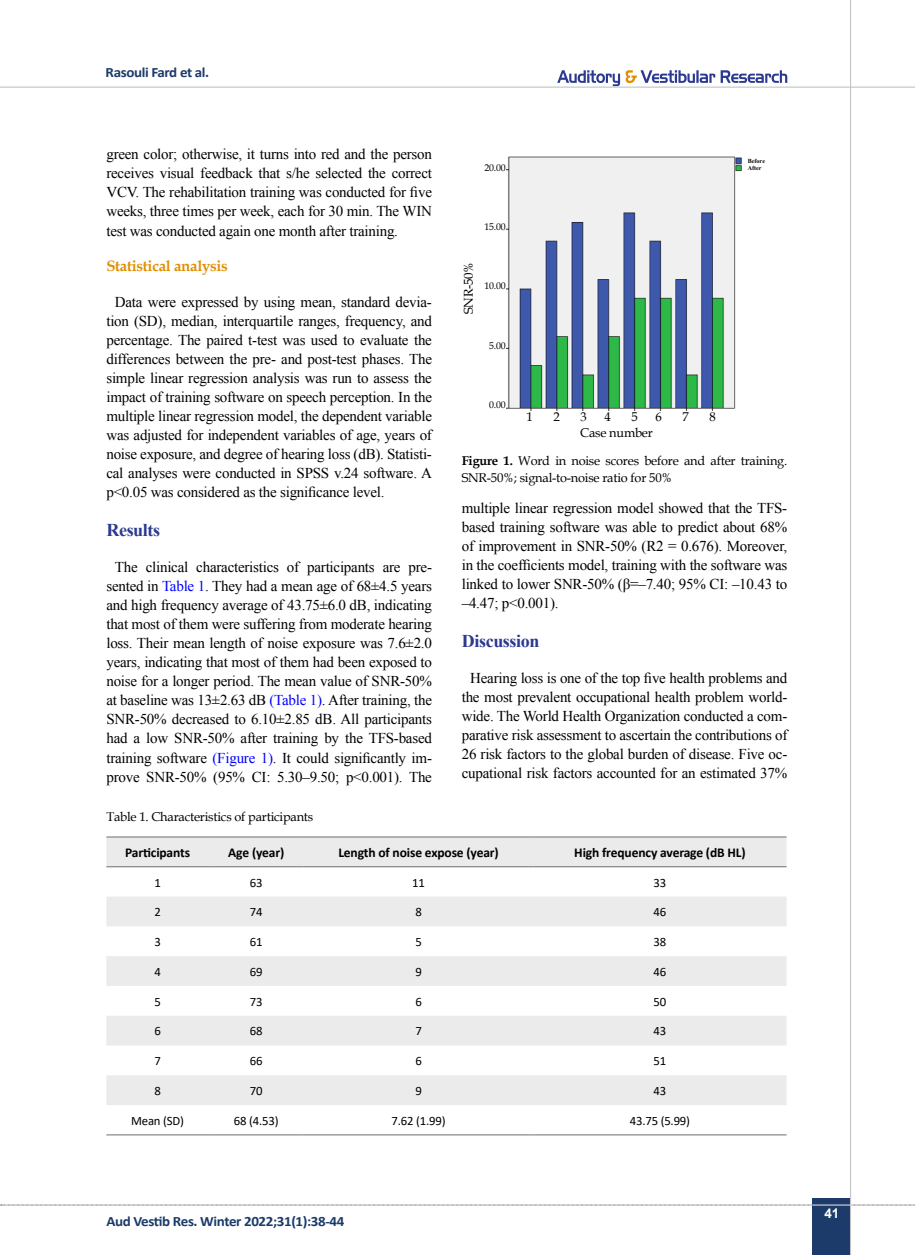
<style>
.page{position:relative;width:915px;height:1255px;background:#fff}
.page>*{position:absolute;margin:0;border:0;box-sizing:border-box;transform-origin:0 0}
.t1{font:700 18px "Times New Roman";letter-spacing:-.02em;color:#2b3990}
.t2{font:15px/19px "Times New Roman";letter-spacing:-.015em;color:#000;text-align:justify}
.t3{font:700 15px "Book Antiqua";letter-spacing:-.02em;color:#e18f00}
.t4{font:700 14.25px "Calibri";letter-spacing:-.025em;color:#1d3b6a;scale:1.05 1}
.t5{font:700 13.5px "Calibri";letter-spacing:-.01em;color:#000}
.t6{font:700 13.5px "Arial";color:#fff}
.t7{font:12.75px/16.5px "Book Antiqua";letter-spacing:-.015em;color:#000}
.t8{font:12.75px "Calibri";letter-spacing:-.015em;color:#000}
.t9{font:9.75px "Book Antiqua";letter-spacing:-.015em;color:#000}
.t10{font:700 8.4px "Times New Roman";color:#000}
.t11{font:700 6.15px/7.1px "Times New Roman";color:#000}
.s1{color:#00f}
.s2{font-weight:700}
</style>
<div class="page">
<svg style="left:557px;top:70px;width:230px;height:16px"></svg>
<svg style="left:1px;top:1204px;width:914px;height:1px"></svg>
<div style="left:812px;top:1198px;width:38px;height:56px;background:#1d3b6a"></div>
<hr style="left:849px;top:0;width:1px;height:1254px;background:#c2c4c6">
<hr style="left:0;top:87px;width:914px;height:1px;background:#c2c4c6">
<hr style="left:812px;top:1204px;width:38px;height:1px;background:#ebebec">
<svg style="left:106px;top:837px;width:680px;height:268px;fill:#ebebec"></svg>
<hr style="left:106px;top:836px;width:103px;height:1px;background:#6d6e71">
<hr style="left:209px;top:836px;width:94px;height:1px;background:#6d6e71">
<hr style="left:303px;top:836px;width:230px;height:1px;background:#6d6e71">
<hr style="left:533px;top:836px;width:253px;height:1px;background:#6d6e71">
<hr style="left:106px;top:866px;width:103px;height:1px;background:#6d6e71">
<hr style="left:209px;top:866px;width:94px;height:1px;background:#6d6e71">
<hr style="left:303px;top:866px;width:230px;height:1px;background:#6d6e71">
<hr style="left:533px;top:866px;width:253px;height:1px;background:#6d6e71">
<hr style="left:106px;top:1134px;width:103px;height:1px;background:#6d6e71">
<hr style="left:209px;top:1134px;width:94px;height:1px;background:#6d6e71">
<hr style="left:303px;top:1134px;width:230px;height:1px;background:#6d6e71">
<hr style="left:533px;top:1134px;width:253px;height:1px;background:#6d6e71">
<img style="left:506px;top:156px;width:236px;height:254px">
<p class="t4" style="left:106px;top:62px;width:100px">Rasouli Fard et al.</p>
<p class="t2" style="left:106px;top:144px;width:327px">green color; otherwise, it turns into red and the person receives visual feedback that s/he selected the correct VCV. The rehabilitation training was conducted for five weeks, three times per week, each for 30 min. The WIN test was conducted again one month after training.</p>
<p class="t3" style="left:106px;top:255px;width:123px">Statistical analysis</p>
<p class="t2" style="left:106px;top:291px;width:327px;text-indent:9px">Data were expressed by using mean, standard devia&shy;tion (SD), median, interquartile ranges, frequency, and percentage. The paired t-test was used to evaluate the differences between the pre- and post-test phases. The simple linear regression analysis was run to assess the impact of training software on speech perception. In the multiple linear regression model, the dependent variable was adjusted for independent variables of age, years of noise exposure, and degree of hearing loss (dB). Statisti&shy;cal analyses were conducted in SPSS v.24 software. A p&lt;0.05 was considered as the significance level.</p>
<p class="t1" style="left:106px;top:517px;width:55px">Results</p>
<p class="t2" style="left:106px;top:557px;width:327px;text-align:center">The clinical characteristics of participants are pre&shy;sented in <span class="s1">Table 1</span>. They had a mean age of 68±4.5 years and high frequency average of 43.75±6.0 dB, indicating that most of them were suffering from moderate hearing loss. Their mean length of noise exposure was 7.6±2.0 years, indicating that most of them had been exposed to noise for a longer period. The mean value of SNR-50% at baseline was 13±2.63 dB <span class="s1">(Table 1)</span>. After training, the SNR-50% decreased to 6.10±2.85 dB. All participants had a low SNR-50% after training by the TFS-based training software <span class="s1">(Figure 1)</span>. It could significantly im&shy;prove SNR-50% (95% CI: 5.30–9.50; p&lt;0.001). The</p>
<p class="t9" style="left:484px;top:161px;width:23px">20.00</p>
<p class="t9" style="left:484px;top:220px;width:23px">15.00</p>
<p class="t7" style="left:459px;top:314px;width:54px;rotate:-90deg">SNR-50%</p>
<p class="t9" style="left:484px;top:279px;width:23px">10.00</p>
<p class="t9" style="left:489px;top:338px;width:18px">5.00</p>
<p class="t9" style="left:489px;top:398px;width:18px">0.00</p>
<p class="t7" style="left:526px;top:408px;width:8px">1</p>
<p class="t7" style="left:553px;top:408px;width:8px">2</p>
<p class="t7" style="left:580px;top:408px;width:8px">3</p>
<p class="t7" style="left:604px;top:408px;width:8px">4</p>
<p class="t7" style="left:631px;top:408px;width:8px">5</p>
<p class="t7" style="left:655px;top:408px;width:8px">6</p>
<p class="t7" style="left:682px;top:408px;width:8px">7</p>
<p class="t7" style="left:709px;top:408px;width:8px">8</p>
<p class="t11" style="left:747px;top:157px;width:19px">Before<br>After</p>
<p class="t10" style="left:598px;top:423px;width:49px">Case number</p>
<p class="t7" style="left:461px;top:452px;width:327px"><span class="s2">Figure 1.</span> Word in noise scores before and after training.<br>SNR-50%; signal-to-noise ratio for 50%</p>
<p class="t7" style="left:580px;top:424px;width:74px">Case number</p>
<p class="t2" style="left:461px;top:498px;width:327px">multiple linear regression model showed that the TFS&shy;based training software was able to predict about 68% of improvement in SNR-50% (R2 = 0.676). Moreover, in the coefficients model, training with the software was linked to lower SNR-50% (β=–7.40; 95% CI: –10.43 to –4.47; p&lt;0.001).</p>
<p class="t1" style="left:461px;top:628px;width:79px">Discussion</p>
<p class="t2" style="left:461px;top:668px;width:327px;text-align:center">Hearing loss is one of the top five health problems and the most prevalent occupational health problem world&shy;wide. The World Health Organization conducted a com&shy;parative risk assessment to ascertain the contributions of 26 risk factors to the global burden of disease. Five oc&shy;cupational risk factors accounted for an estimated 37%</p>
<p class="t7" style="left:106px;top:808px;width:208px">Table 1. Characteristics of participants</p>
<p class="t5" style="left:125px;top:842px;width:67px">Participants</p>
<p class="t5" style="left:228px;top:842px;width:57px">Age (year)</p>
<p class="t5" style="left:338px;top:842px;width:162px">Length of noise expose (year)</p>
<p class="t5" style="left:574px;top:842px;width:173px">High frequency average (dB HL)</p>
<p class="t8" style="left:154px;top:873px;width:8px">1</p>
<p class="t8" style="left:250px;top:873px;width:14px">63</p>
<p class="t8" style="left:412px;top:873px;width:14px">11</p>
<p class="t8" style="left:653px;top:873px;width:14px">33</p>
<p class="t8" style="left:154px;top:903px;width:8px">2</p>
<p class="t8" style="left:250px;top:903px;width:14px">74</p>
<p class="t8" style="left:415px;top:903px;width:8px">8</p>
<p class="t8" style="left:653px;top:903px;width:14px">46</p>
<p class="t8" style="left:154px;top:932px;width:8px">3</p>
<p class="t8" style="left:250px;top:932px;width:14px">61</p>
<p class="t8" style="left:415px;top:932px;width:8px">5</p>
<p class="t8" style="left:653px;top:932px;width:14px">38</p>
<p class="t8" style="left:154px;top:962px;width:8px">4</p>
<p class="t8" style="left:250px;top:962px;width:14px">69</p>
<p class="t8" style="left:415px;top:962px;width:8px">9</p>
<p class="t8" style="left:653px;top:962px;width:14px">46</p>
<p class="t8" style="left:154px;top:992px;width:8px">5</p>
<p class="t8" style="left:250px;top:992px;width:14px">73</p>
<p class="t8" style="left:415px;top:992px;width:8px">6</p>
<p class="t8" style="left:653px;top:992px;width:14px">50</p>
<p class="t8" style="left:154px;top:1022px;width:8px">6</p>
<p class="t8" style="left:250px;top:1022px;width:14px">68</p>
<p class="t8" style="left:415px;top:1022px;width:8px">7</p>
<p class="t8" style="left:653px;top:1022px;width:14px">43</p>
<p class="t8" style="left:154px;top:1052px;width:8px">7</p>
<p class="t8" style="left:250px;top:1052px;width:14px">66</p>
<p class="t8" style="left:415px;top:1052px;width:8px">6</p>
<p class="t8" style="left:653px;top:1052px;width:14px">51</p>
<p class="t8" style="left:154px;top:1081px;width:8px">8</p>
<p class="t8" style="left:250px;top:1081px;width:14px">70</p>
<p class="t8" style="left:415px;top:1081px;width:8px">9</p>
<p class="t8" style="left:653px;top:1081px;width:14px">43</p>
<p class="t8" style="left:131px;top:1111px;width:54px">Mean (SD)</p>
<p class="t8" style="left:234px;top:1111px;width:46px">68 (4.53)</p>
<p class="t8" style="left:391px;top:1111px;width:55px">7.62 (1.99)</p>
<p class="t8" style="left:629px;top:1111px;width:62px">43.75 (5.99)</p>
<p class="t4" style="left:106px;top:1210px;width:228px">Aud Vestib Res. Winter 2022;31(1):38-44</p>
<p class="t6" style="left:824px;top:1203px;width:17px">41</p>
</div>
